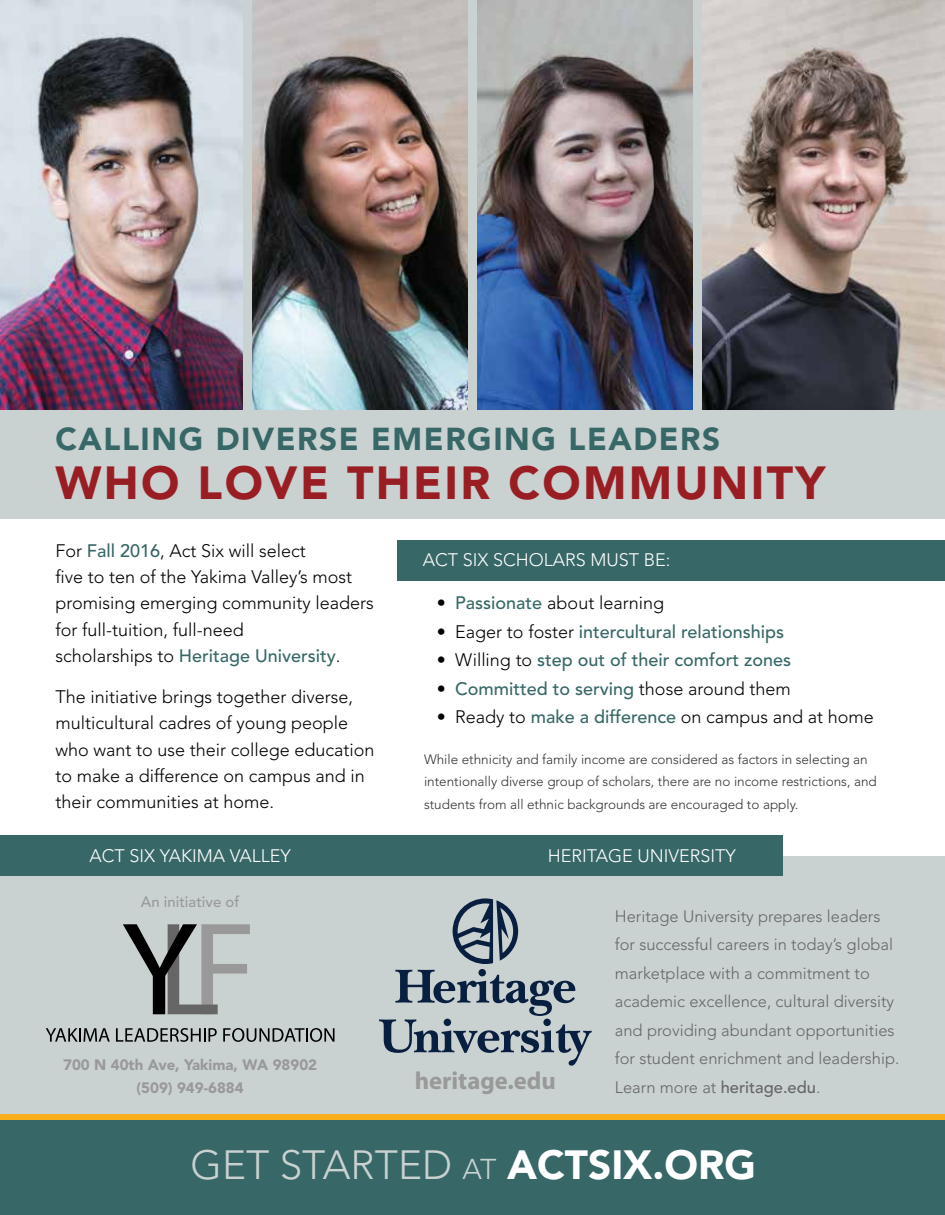
<style>
.page{position:relative;width:945px;height:1215px;background:#fff}
.page>*{position:absolute;margin:0;border:0;box-sizing:border-box;transform-origin:0 0}
.t1{font:900 46.05px "Avenir LT Std";letter-spacing:.05em;color:#991e24}
.t2{font:300 40.5px "Avenir LT Std";color:#cad1d1}
.t3{font:900 31.5px "Avenir LT Std";letter-spacing:.05em;color:#376767}
.t4{font:700 24.75px "Myriad";color:#999}
.t5{font:300 18px/26.2px "Avenir LT Std";color:#000}
.t6{font:500 18px "Avenir LT Std";color:#376767}
.t7{font:300 18px "Avenir LT Std";color:#fff}
.t8{font:300 16.5px/28.5px "Avenir LT Std";color:#666}
.t9{font:900 15px/22.8px "Avenir LT Std";color:#999;text-align:center}
.t10{font:500 15px "Avenir LT Std";color:#999}
.t11{font:300 13.5px/22.5px "Avenir LT Std";color:#333}
.s1{font-weight:500;color:#376767}
.s2{font-weight:300;color:#000}
.s3{font-weight:500}
.s4{font-size:28.5px}
.s5{font-weight:900;color:#fff}
</style>
<div class="page">
<div style="left:0;top:856px;width:945px;height:280px;background:#cad1d1"></div>
<div style="left:398px;top:540px;width:547px;height:40px;background:#376767"></div>
<div style="left:0;top:836px;width:783px;height:40px;background:#376767"></div>
<div style="left:0;top:1119px;width:945px;height:96px;background:#376767"></div>
<div style="left:0;top:1114px;width:945px;height:6px;background:#f9ae1b"></div>
<div style="left:0;top:2px;width:945px;height:517px;background:#cad1d1"></div>
<img style="left:702px;top:0;width:243px;height:410px">
<img style="left:477px;top:0;width:216px;height:410px">
<img style="left:252px;top:0;width:216px;height:410px">
<img style="left:0;top:0;width:243px;height:410px">
<svg style="left:379px;top:898px;width:213px;height:168px"></svg>
<svg style="left:123px;top:924px;width:127px;height:90px"></svg>
<svg style="left:46px;top:1028px;width:64px;height:14px"></svg>
<svg style="left:116px;top:1028px;width:101px;height:14px"></svg>
<svg style="left:223px;top:1028px;width:111px;height:14px"></svg>
<h3 class="t3" style="left:56px;top:420px;width:666px">CALLING DIVERSE EMERGING LEADERS</h3>
<h1 class="t1" style="left:56px;top:455px;width:771px">WHO LOVE THEIR COMMUNITY</h1>
<p class="t5" style="left:55px;top:538px;width:320px">For <span class="s1">Fall 2016</span>, Act Six will select<br>five to ten of the Yakima Valley’s most promising emerging community leaders for full-tuition, full-need<br>scholarships to <span class="s1">Heritage University</span>.</p>
<p class="t5" style="left:55px;top:684px;width:321px">The initiative brings together diverse, multicultural cadres of young people who want to use their college education to make a difference on campus and in their communities at home.</p>
<p class="t7" style="left:423px;top:550px;width:249px">ACT SIX SCHOLARS MUST BE:</p>
<p class="t5" style="left:437px;top:590px;width:229px">• <span class="s1">Passionate</span> about learning</p>
<p class="t6" style="left:437px;top:621px;width:349px"><span class="s2">• Eager to foster</span> intercultural relationships</p>
<p class="t6" style="left:437px;top:649px;width:356px"><span class="s2">• Willing to</span> step out of their comfort zones</p>
<p class="t6" style="left:437px;top:678px;width:355px"><span class="s2">•</span> Committed to serving <span class="s2">those around them</span></p>
<p class="t5" style="left:437px;top:704px;width:439px">• Ready to <span class="s1">make a difference</span> on campus and at home</p>
<p class="t11" style="left:424px;top:748px;width:454px">While ethnicity and family income are considered as factors in selecting an intentionally diverse group of scholars, there are no income restrictions, and students from all ethnic backgrounds are encouraged to apply.</p>
<p class="t7" style="left:89px;top:845px;width:203px">ACT SIX YAKIMA VALLEY</p>
<p class="t7" style="left:548px;top:845px;width:190px">HERITAGE UNIVERSITY</p>
<p class="t10" style="left:141px;top:894px;width:100px">An initiative of</p>
<p class="t9" style="left:63px;top:1053px;width:255px">700 N 40th Ave, Yakima, WA 98902 (509) 949-6884</p>
<p class="t8" style="left:615px;top:902px;width:286px">Heritage University prepares leaders for successful careers in today’s global marketplace with a commitment to academic excellence, cultural diversity and providing abundant opportunities for student enrichment and leadership.</p>
<h3 class="t4" style="left:415px;top:1068px;width:143px">heritage.edu</h3>
<p class="t8" style="left:615px;top:1073px;width:207px">Learn more at <span class="s3">heritage.edu</span>.</p>
<h2 class="t2" style="left:190px;top:1141px;width:567px">GET STARTED <span class="s4">AT</span> <span class="s5">ACTSIX.ORG</span></h2>
</div>
